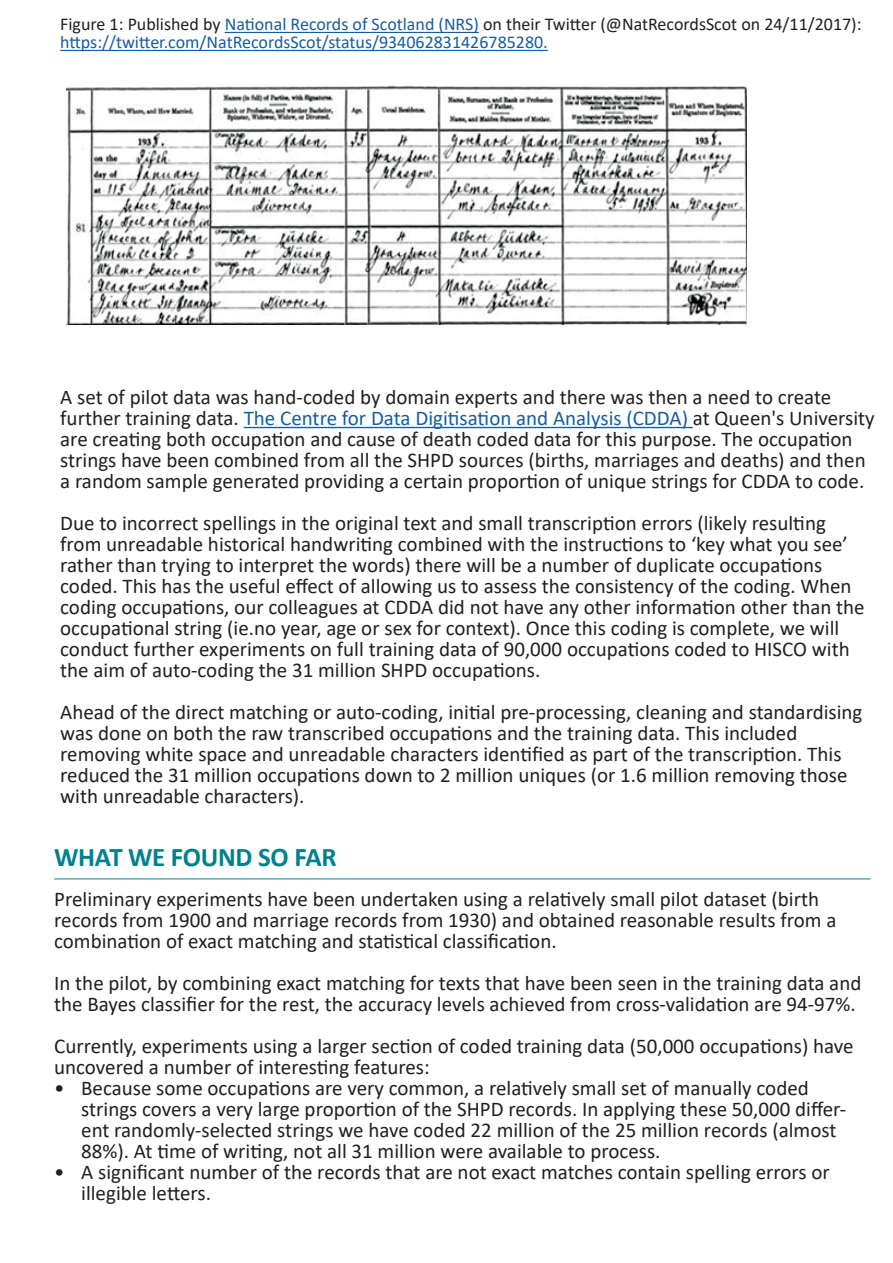
<style>
.page{position:relative;width:893px;height:1263px;background:#fff}
.page>*{position:absolute;margin:0;border:0;box-sizing:border-box;transform-origin:0 0}
.t1{font:700 27px "Calibri";letter-spacing:-.015em;color:#00818e}
.t2{font:21px/21px "Calibri";color:#231f20}
.t3{font:18px/18px "Calibri";color:#175d9e}
.s1{color:#231f20}
.s2{color:#175d9e}
</style>
<div class="page">
<hr style="left:54px;top:878px;width:817px;height:1px;background:#00818e">
<hr style="left:244px;top:427px;width:449px;height:1px;background:#175d9e">
<img style="left:67px;top:86px;width:680px;height:239px">
<hr style="left:225px;top:32px;width:254px;height:1px;background:#175d9e">
<hr style="left:60px;top:50px;width:488px;height:1px;background:#175d9e">
<p class="t3" style="left:60px;top:15px;width:803px"><span class="s1">Figure 1: Published by</span> National Records of Scotland (NRS) <span class="s1">on their Twitter (@NatRecordsScot on 24/11/2017): </span>https://twitter.com/NatRecordsScot/status/934062831426785280.</p>
<p class="t2" style="left:60px;top:386px;width:816px">A set of pilot data was hand-coded by domain experts and there was then a need to create further training data. <span class="s2">The Centre for Data Digitisation and Analysis (CDDA)</span> at Queen's University are creating both occupation and cause of death coded data for this purpose. The occupation strings have been combined from all the SHPD sources (births, marriages and deaths) and then a random sample generated providing a certain proportion of unique strings for CDDA to code.</p>
<p class="t2" style="left:60px;top:512px;width:806px">Due to incorrect spellings in the original text and small transcription errors (likely resulting from unreadable historical handwriting combined with the instructions to ‘key what you see’ rather than trying to interpret the words) there will be a number of duplicate occupations coded. This has the useful effect of allowing us to assess the consistency of the coding. When coding occupations, our colleagues at CDDA did not have any other information other than the occupational string (ie.no year, age or sex for context). Once this coding is complete, we will conduct further experiments on full training data of 90,000 occupations coded to HISCO with the aim of auto-coding the 31 million SHPD occupations.</p>
<p class="t2" style="left:60px;top:701px;width:804px">Ahead of the direct matching or auto-coding, initial pre-processing, cleaning and standardising was done on both the raw transcribed occupations and the training data. This included removing white space and unreadable characters identified as part of the transcription. This reduced the 31 million occupations down to 2 million uniques (or 1.6 million removing those with unreadable characters).</p>
<p class="t1" style="left:54px;top:838px;width:284px">WHAT WE FOUND SO FAR</p>
<p class="t2" style="left:54px;top:888px;width:784px">Preliminary experiments have been undertaken using a relatively small pilot dataset (birth records from 1900 and marriage records from 1930) and obtained reasonable results from a combination of exact matching and statistical classification.</p>
<p class="t2" style="left:54px;top:972px;width:809px">In the pilot, by combining exact matching for texts that have been seen in the training data and the Bayes classifier for the rest, the accuracy levels achieved from cross-validation are 94-97%.</p>
<p class="t2" style="left:54px;top:1035px;width:801px">Currently, experiments using a larger section of coded training data (50,000 occupations) have uncovered a number of interesting features:</p>
<p class="t2" style="left:81px;top:1077px;width:767px;text-indent:-27px">• Because some occupations are very common, a relatively small set of manually coded strings covers a very large proportion of the SHPD records. In applying these 50,000 differ&shy;ent randomly-selected strings we have coded 22 million of the 25 million records (almost 88%). At time of writing, not all 31 million were available to process.</p>
<p class="t2" style="left:81px;top:1161px;width:750px;text-indent:-27px">• A significant number of the records that are not exact matches contain spelling errors or illegible letters.</p>
</div>
